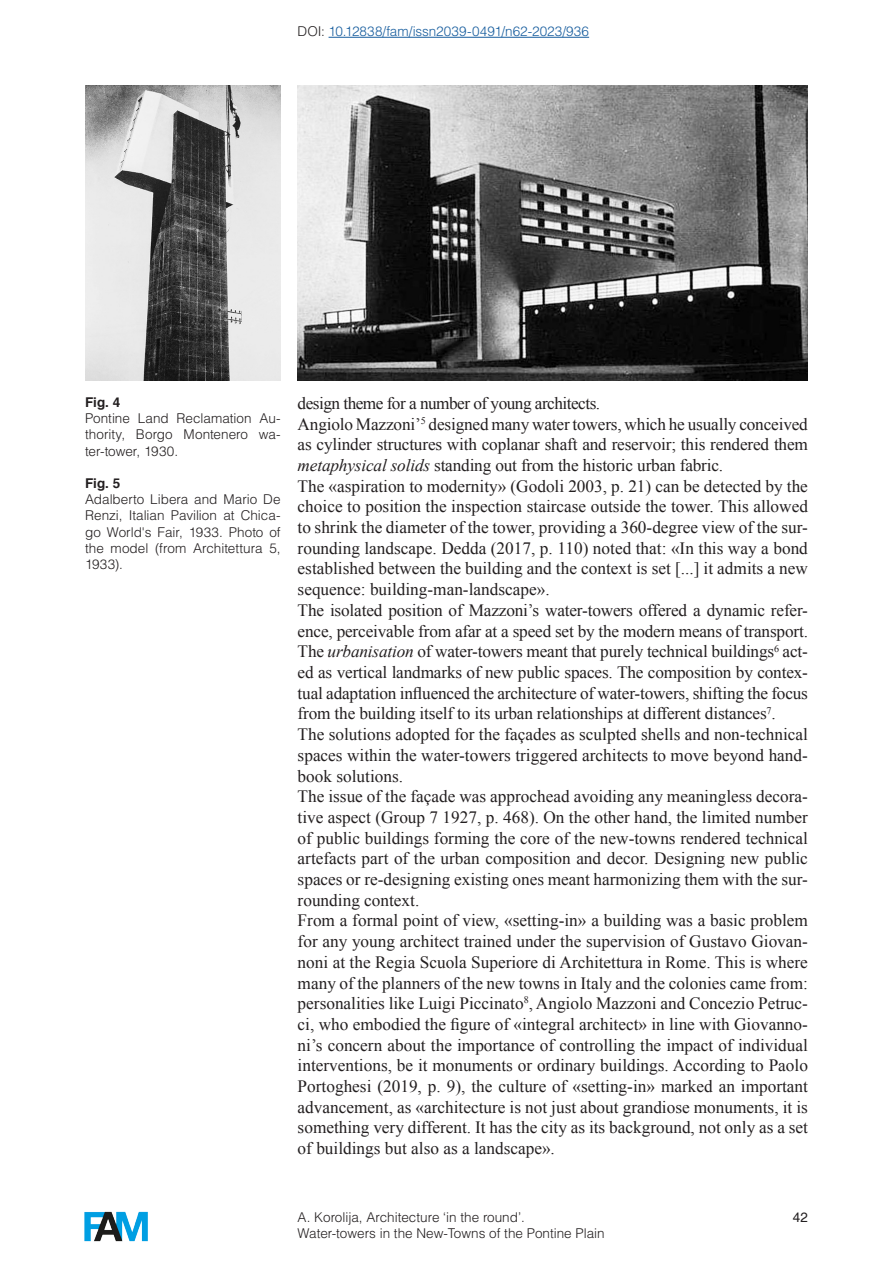
<style>
.page{position:relative;width:893px;height:1263px;background:#fff}
.page>*{position:absolute;margin:0;border:0;box-sizing:border-box;transform-origin:0 0}
.Testo{font:17.25px/20.7px "Times New Roman";letter-spacing:-.01em;color:#231f20;text-align:justify}
.Testo-2{font:17.25px "Times New Roman";letter-spacing:-.03em;color:#231f20}
.Testo_Dida{font:300 13.5px/16.2px "Helvetica LT Std";color:#231f20;text-align:justify}
.t1{font:300 13.5px "Helvetica LT Std";color:#175d9e}
.Fig__N{font:700 13.5px "Helvetica";color:#231f20}
.t2{font:13.5px "Helvetica";color:#231f20}
.s1{color:#231f20}
.s2{font-style:italic}
</style>
<div class="page">
<img style="left:85px;top:85px;width:196px;height:295px">
<img style="left:298px;top:85px;width:510px;height:295px">
<hr style="left:329px;top:37px;width:260px;height:1px;background:#175d9e">
<img style="left:84px;top:1211px;width:64px;height:31px">
<p class="t1" style="left:298px;top:23px;width:293px"><span class="s1">DOI:</span> 10.12838/fam/issn2039-0491/n62-2023/936</p>
<p class="Fig__N" style="left:85px;top:391px;width:37px">Fig. 4</p>
<p class="Testo_Dida" style="left:85px;top:410px;width:197px">Pontine Land Reclamation Au&shy;thority, Borgo Montenero wa&shy;ter-tower, 1930.</p>
<p class="Fig__N" style="left:85px;top:472px;width:37px">Fig. 5</p>
<p class="Testo_Dida" style="left:85px;top:491px;width:197px">Adalberto Libera and Mario De Renzi, Italian Pavilion at Chica&shy;go World's Fair, 1933. Photo of the model (from Architettura 5, 1933).</p>
<p class="Testo-2" style="left:298px;top:391px;width:304px">design theme for a number of young architects.</p>
<p class="Testo" style="left:298px;top:413px;width:512px">Angiolo Mazzoni’<sup>5</sup> designed many water towers, which he usually conceived as cylinder structures with coplanar shaft and reservoir; this rendered them <span class="s2">metaphysical solids</span> standing out from the historic urban fabric.</p>
<p class="Testo" style="left:298px;top:475px;width:512px">The «aspiration to modernity» (Godoli 2003, p. 21) can be detected by the choice to position the inspection staircase outside the tower. This allowed to shrink the diameter of the tower, providing a 360-degree view of the sur&shy;rounding landscape. Dedda (2017, p. 110) noted that: «In this way a bond established between the building and the context is set [...] it admits a new sequence: building-man-landscape».</p>
<p class="Testo" style="left:298px;top:599px;width:512px">The isolated position of Mazzoni’s water-towers offered a dynamic refer&shy;ence, perceivable from afar at a speed set by the modern means of transport.</p>
<p class="Testo" style="left:298px;top:641px;width:512px">The <span class="s2">urbanisation</span> of water-towers meant that purely technical buildings<sup>6</sup> act&shy;ed as vertical landmarks of new public spaces. The composition by contex&shy;tual adaptation influenced the architecture of water-towers, shifting the focus from the building itself to its urban relationships at different distances<sup>7</sup>.</p>
<p class="Testo" style="left:298px;top:724px;width:512px">The solutions adopted for the façades as sculpted shells and non-technical spaces within the water-towers triggered architects to move beyond hand&shy;book solutions.</p>
<p class="Testo" style="left:298px;top:786px;width:512px">The issue of the façade was approchead avoiding any meaningless decora&shy;tive aspect (Group 7 1927, p. 468). On the other hand, the limited number of public buildings forming the core of the new-towns rendered technical artefacts part of the urban composition and decor. Designing new public spaces or re-designing existing ones meant harmonizing them with the sur&shy;rounding context.</p>
<p class="Testo" style="left:298px;top:910px;width:512px">From a formal point of view, «setting-in» a building was a basic problem for any young architect trained under the supervision of Gustavo Giovan&shy;noni at the Regia Scuola Superiore di Architettura in Rome. This is where many of the planners of the new towns in Italy and the colonies came from: personalities like Luigi Piccinato<sup>8</sup>, Angiolo Mazzoni and Concezio Petruc&shy;ci, who embodied the figure of «integral architect» in line with Giovanno&shy;ni’s concern about the importance of controlling the impact of individual interventions, be it monuments or ordinary buildings. According to Paolo Portoghesi (2019, p. 9), the culture of «setting-in» marked an important advancement, as «architecture is not just about grandiose monuments, it is something very different. It has the city as its background, not only as a set of buildings but also as a landscape».</p>
<p class="Testo_Dida" style="left:298px;top:1208px;width:229px">A. Korolija, Architecture ‘in the round’.</p>
<p class="Testo_Dida" style="left:298px;top:1225px;width:309px">Water-towers in the New-Towns of the Pontine Plain</p>
<p class="t2" style="left:793px;top:1209px;width:16px">42</p>
</div>
